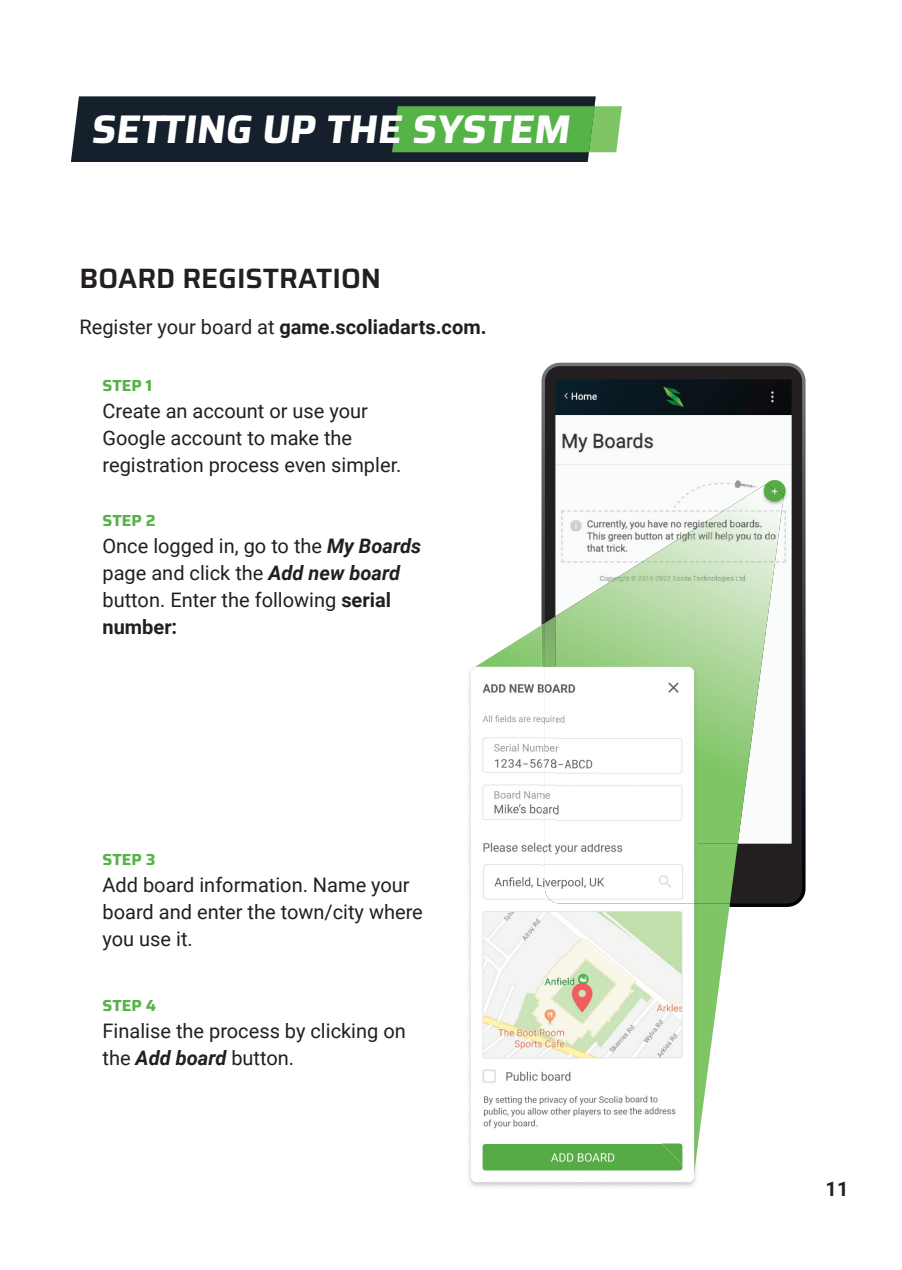
<style>
.page{position:relative;width:902px;height:1270px;background:#fff}
.page>*{position:absolute;margin:0;border:0;box-sizing:border-box;transform-origin:0 0}
.t1{font:700 40px "Saira";color:#fff}
.t2{font:600 28px "Saira";color:#231f20}
.t3{font:20px/27px "Roboto";color:#231f20}
.t4{font:700 20px "Roboto";color:#231f20}
.t5{font:700 16px "Saira";color:#56b347}
.s1{font-weight:400}
.s2{font-weight:700;font-style:italic}
.s3{font-weight:700}
</style>
<div class="page">
<svg style="left:71px;top:96px;width:551px;height:66px;background:#30513b"></svg>
<svg style="left:541px;top:363px;width:264px;height:544px;background:#333031"></svg>
<img style="left:555px;top:379px;width:236px;height:465px">
<svg style="left:476px;top:625px;width:65px;height:41px"></svg>
<img style="left:541px;top:623px;width:4px;height:43px">
<svg style="left:698px;top:907px;width:31px;height:237px"></svg>
<img style="left:698px;top:903px;width:31px;height:4px">
<svg style="left:545px;top:616px;width:192px;height:287px;background:#77b461"></svg>
<img style="left:555px;top:484px;width:228px;height:360px">
<img style="left:469px;top:671px;width:227px;height:516px">
<img style="left:472px;top:666px;width:226px;height:510px">
<img style="left:541px;top:666px;width:157px;height:241px">
<img style="left:545px;top:666px;width:153px;height:237px">
<img style="left:555px;top:666px;width:143px;height:178px">
<h1 class="t1" style="left:90px;top:96px;width:488px">SETTING UP THE SYSTEM</h1>
<h2 class="t2" style="left:79px;top:255px;width:303px">BOARD REGISTRATION</h2>
<p class="t4" style="left:79px;top:313px;width:408px"><span class="s1">Register your board at</span> game.scoliadarts.com.</p>
<p class="t5" style="left:102px;top:372px;width:51px">STEP 1</p>
<p class="t3" style="left:102px;top:396px;width:300px">Create an account or use your<br>Google account to make the registration process even simpler.</p>
<p class="t5" style="left:102px;top:507px;width:55px">STEP 2</p>
<p class="t3" style="left:102px;top:532px;width:320px">Once logged in, go to the <span class="s2">My Boards </span>page and click the <span class="s2">Add new board </span>button. Enter the following <span class="s3">serial number:</span></p>
<p class="t5" style="left:102px;top:846px;width:55px">STEP 3</p>
<p class="t3" style="left:102px;top:870px;width:322px">Add board information. Name your board and enter the town/city where you use it.</p>
<p class="t5" style="left:102px;top:992px;width:55px">STEP 4</p>
<p class="t3" style="left:102px;top:1017px;width:305px">Finalise the process by clicking on the <span class="s2">Add board</span> button.</p>
<p class="t4" style="left:825px;top:1175px;width:24px">11</p>
</div>
